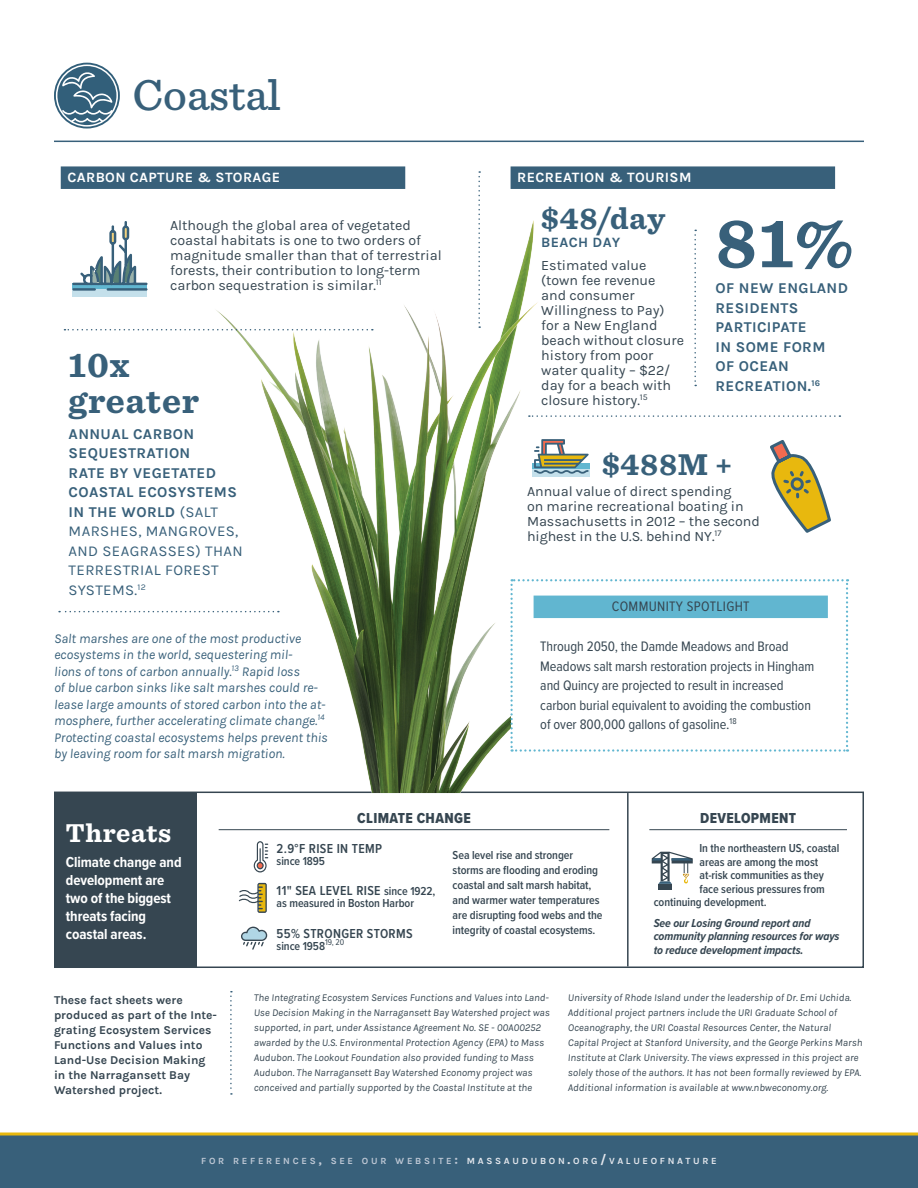
<style>
.page{position:relative;width:918px;height:1188px;background:#fff}
.page>*{position:absolute;margin:0;border:0;box-sizing:border-box;transform-origin:0 0}
.t1{font:700 72px "Sentinel";color:#38607a}
.t2{font:500 45px "Sentinel";color:#38607a}
.t3{font:700 36px "Sentinel";letter-spacing:.025em;color:#38607a}
.t4{font:700 31.5px "Sentinel";letter-spacing:.025em;color:#38607a}
.t5{font:700 27px "Sentinel";letter-spacing:.025em;color:#fff}
.t6{font:700 15px/19.5px "Karla";letter-spacing:.025em;color:#38607a}
.t7{font:700 15px/18px "Proxima Nova Cond";letter-spacing:-.005em;color:#fff}
.t8{font:15px "Proxima Nova Cond Extrabld";letter-spacing:.025em;color:#364651}
.t9{font:14.25px/15px "Karla";letter-spacing:-.005em;color:#364651}
.t10{font:14.25px/19.5px "Proxima Nova Cond";letter-spacing:-.005em;color:#364651}
.t11{font:700 14.25px "Karla";letter-spacing:.025em;color:#fff}
.t12{font:14.25px "Proxima Nova Cond";letter-spacing:.025em;color:#364651}
.t13{font:700 14.25px "Karla";letter-spacing:.025em;color:#38607a}
.t14{font:italic 13.5px/16.5px "Karla";color:#38607a}
.t15{font:600 13.5px "Proxima Nova Cond";letter-spacing:.025em;color:#364651}
.t16{font:600 12px/15px "Proxima Nova Cond";letter-spacing:-.005em;color:#364651}
.t17{font:700 12px/15px "Karla";color:#364651}
.t18{font:italic 700 12px/13.5px "Proxima Nova Cond";letter-spacing:-.005em;color:#364651}
.t19{font:italic 10.5px/15px "Karla";color:#364651}
.t20{font:700 9.45px "Karla";letter-spacing:.285em;color:#e4e7ed}
.s1{font-weight:400}
.s2{font-size:15px}
.s3{font-size:12px}
.s4{color:#bdc7d4}
.s5{font-size:13.5px;color:#bdc7d4}
.s6{font-size:13.5px}
</style>
<div class="page">
<div style="left:54px;top:792px;width:810px;height:176px;border:2px solid #364651"></div>
<hr style="left:54px;top:141px;width:810px;height:1px;background:#38607a">
<svg style="left:230px;top:991px;width:2px;height:104px"></svg>
<div style="left:0;top:1135px;width:918px;height:53px;background:#38607a"></div>
<svg style="left:0;top:1132px;width:918px;height:4px;background:#d4b539"></svg>
<div style="left:54px;top:792px;width:143px;height:176px;background:#364651"></div>
<hr style="left:627px;top:793px;width:2px;height:174px;background:#364651">
<svg style="left:241px;top:927px;width:27px;height:23px"></svg>
<svg style="left:238px;top:883px;width:29px;height:30px"></svg>
<svg style="left:254px;top:841px;width:14px;height:31px"></svg>
<div style="left:658px;top:884px;width:14px;height:6px;background:#364651"></div>
<svg style="left:652px;top:852px;width:41px;height:32px"></svg>
<hr style="left:219px;top:829px;width:390px;height:1px;background:#364651">
<hr style="left:649px;top:829px;width:198px;height:1px;background:#364651">
<img style="left:204px;top:220px;width:391px;height:572px">
<div style="left:511px;top:166px;width:324px;height:23px;background:#38607a"></div>
<svg style="left:59px;top:611px;width:220px;height:1px"></svg>
<svg style="left:529px;top:415px;width:311px;height:2px"></svg>
<svg style="left:694px;top:230px;width:2px;height:156px"></svg>
<svg style="left:478px;top:171px;width:2px;height:157px"></svg>
<svg style="left:64px;top:329px;width:309px;height:1px"></svg>
<svg style="left:510px;top:579px;width:338px;height:173px"></svg>
<div style="left:534px;top:596px;width:294px;height:22px;background:#61b6d0"></div>
<div style="left:61px;top:166px;width:344px;height:23px;background:#38607a"></div>
<svg style="left:770px;top:440px;width:61px;height:93px"></svg>
<div style="left:532px;top:463px;width:58px;height:7px;background:#61b6d0"></div>
<div style="left:532px;top:469px;width:58px;height:7px;background:#c4e0eb"></div>
<svg style="left:534px;top:439px;width:55px;height:35px"></svg>
<div style="left:72px;top:289px;width:75px;height:7px;background:#c4e0eb"></div>
<svg style="left:72px;top:221px;width:76px;height:70px"></svg>
<svg style="left:54px;top:63px;width:66px;height:66px"></svg>
<svg style="left:56px;top:65px;width:62px;height:62px"></svg>
<p class="t2" style="left:133px;top:61px;width:150px">Coastal</p>
<p class="t11" style="left:68px;top:169px;width:214px">CARBON CAPTURE &amp; STORAGE</p>
<p class="t9" style="left:170px;top:218px;width:273px">Although the global area of vegetated coastal habitats is one to two orders of magnitude smaller than that of terrestrial forests, their contribution to long-term carbon sequestration is similar.<sup>11</sup></p>
<p class="t3" style="left:69px;top:337px;width:63px">10x</p>
<p class="t3" style="left:69px;top:372px;width:132px">greater</p>
<p class="t6" style="left:69px;top:424px;width:176px">ANNUAL CARBON<br>SEQUESTRATION<br>RATE BY VEGETATED<br>COASTAL ECOSYSTEMS<br>IN THE WORLD <span class="s1">(SALT<br>MARSHES, MANGROVES,<br>AND SEAGRASSES) THAN<br>TERRESTRIAL FOREST<br>SYSTEMS.</span><sup>12</sup></p>
<p class="t14" style="left:54px;top:630px;width:275px">Salt marshes are one of the most productive ecosystems in the world, sequestering mil-<br>lions of tons of carbon annually.<sup>13</sup> Rapid loss<br>of blue carbon sinks like salt marshes could re&shy;lease large amounts of stored carbon into the at&shy;mosphere, further accelerating climate change.<sup>14<br></sup>Protecting coastal ecosystems helps prevent this by leaving room for salt marsh migration.</p>
<p class="t11" style="left:517px;top:169px;width:176px">RECREATION &amp; TOURISM</p>
<p class="t4" style="left:541px;top:194px;width:125px">$48/day</p>
<p class="t13" style="left:541px;top:234px;width:80px">BEACH DAY</p>
<p class="t9" style="left:541px;top:258px;width:144px">Estimated value (town fee revenue<br>and consumer<br>Willingness to Pay) for a New England beach without closure history from poor water quality – $22/ day for a beach with closure history.<sup>15</sup></p>
<p class="t1" style="left:716px;top:186px;width:139px">81%</p>
<p class="t6" style="left:716px;top:279px;width:134px">OF NEW ENGLAND<br>RESIDENTS<br>PARTICIPATE<br>IN SOME FORM<br>OF OCEAN<br>RECREATION.<sup>16</sup></p>
<p class="t4" style="left:602px;top:439px;width:131px">$488M +</p>
<p class="t9" style="left:527px;top:484px;width:234px">Annual value of direct spending<br>on marine recreational boating in Massachusetts in 2012 – the second highest in the U.S. behind NY.<sup>17</sup></p>
<p class="t12" style="left:612px;top:596px;width:139px">COMMUNITY SPOTLIGHT</p>
<p class="t10" style="left:540px;top:636px;width:275px">Through 2050, the Damde Meadows and Broad Meadows salt marsh restoration projects in Hingham and Quincy are projected to result in increased carbon burial equivalent to avoiding the combustion of over 800,000 gallons of gasoline<span class="s2">.</span><sup>18</sup></p>
<p class="t5" style="left:66px;top:812px;width:107px">Threats</p>
<p class="t7" style="left:66px;top:852px;width:117px">Climate change and development are two of the biggest threats facing coastal areas.</p>
<p class="t17" style="left:54px;top:993px;width:165px">These fact sheets were produced as part of the Inte&shy;grating Ecosystem Services<br>Functions and Values into<br>Land-Use Decision Making in the Narragansett Bay<br>Watershed project.</p>
<p class="t8" style="left:357px;top:807px;width:115px">CLIMATE CHANGE</p>
<p class="t8" style="left:700px;top:807px;width:98px">DEVELOPMENT</p>
<p class="t15" style="left:277px;top:838px;width:107px">2.9°F RISE IN TEMP</p>
<p class="t16" style="left:277px;top:853px;width:50px">since 1895</p>
<p class="t15" style="left:277px;top:881px;width:160px">11" SEA LEVEL RISE <span class="s3">since 1922,</span></p>
<p class="t16" style="left:277px;top:896px;width:139px">as measured in Boston Harbor</p>
<p class="t15" style="left:277px;top:923px;width:138px">55% STRONGER STORMS</p>
<p class="t16" style="left:277px;top:938px;width:69px">since 1958<sup>19,</sup> <sup>20</sup></p>
<p class="t16" style="left:453px;top:847px;width:151px">Sea level rise and stronger storms are flooding and eroding coastal and salt marsh habitat, and warmer water temperatures are disrupting food webs and the integrity of coastal ecosystems.</p>
<p class="t16" style="left:700px;top:841px;width:141px">In the northeastern US, coastal</p>
<p class="t16" style="left:700px;top:854px;width:120px">areas are among the most</p>
<p class="t16" style="left:700px;top:868px;width:126px">at-risk communities as they</p>
<p class="t16" style="left:700px;top:881px;width:127px">face serious pressures from</p>
<p class="t16" style="left:654px;top:895px;width:115px">continuing development.</p>
<p class="t18" style="left:654px;top:916px;width:187px">See our Losing Ground report and community planning resources for ways to reduce development impacts.</p>
<p class="t19" style="left:254px;top:990px;width:298px">The Integrating Ecosystem Services Functions and Values into Land-Use Decision Making in the Narragansett Bay Watershed project was supported, in part, under Assistance Agreement No. SE - 00A00252 awarded by the U.S. Environmental Protection Agency (EPA) to Mass Audubon. The Lookout Foundation also provided funding to Mass Audubon. The Narragansett Bay Watershed Economy project was conceived and partially supported by the Coastal Institute at the</p>
<p class="t19" style="left:568px;top:990px;width:296px">University of Rhode Island under the leadership of Dr. Emi Uchida.<br>Additional project partners include the URI Graduate School of Oceanography, the URI Coastal Resources Center, the Natural Capital Project at Stanford University, and the George Perkins Marsh Institute at Clark University. The views expressed in this project are solely those of the authors. It has not been formally reviewed by EPA.<br>Additional information is available at www.nbweconomy.org.</p>
<p class="t20" style="left:201px;top:1155px;width:517px"><span class="s4">FOR REFERENCES</span><span class="s5">,</span> <span class="s4">SEE OUR WEBSITE</span><span class="s5">:</span> MASSAUDUBON<span class="s6">.</span>ORG<span class="s6">/</span>VALUEOFNATURE</p>
</div>
